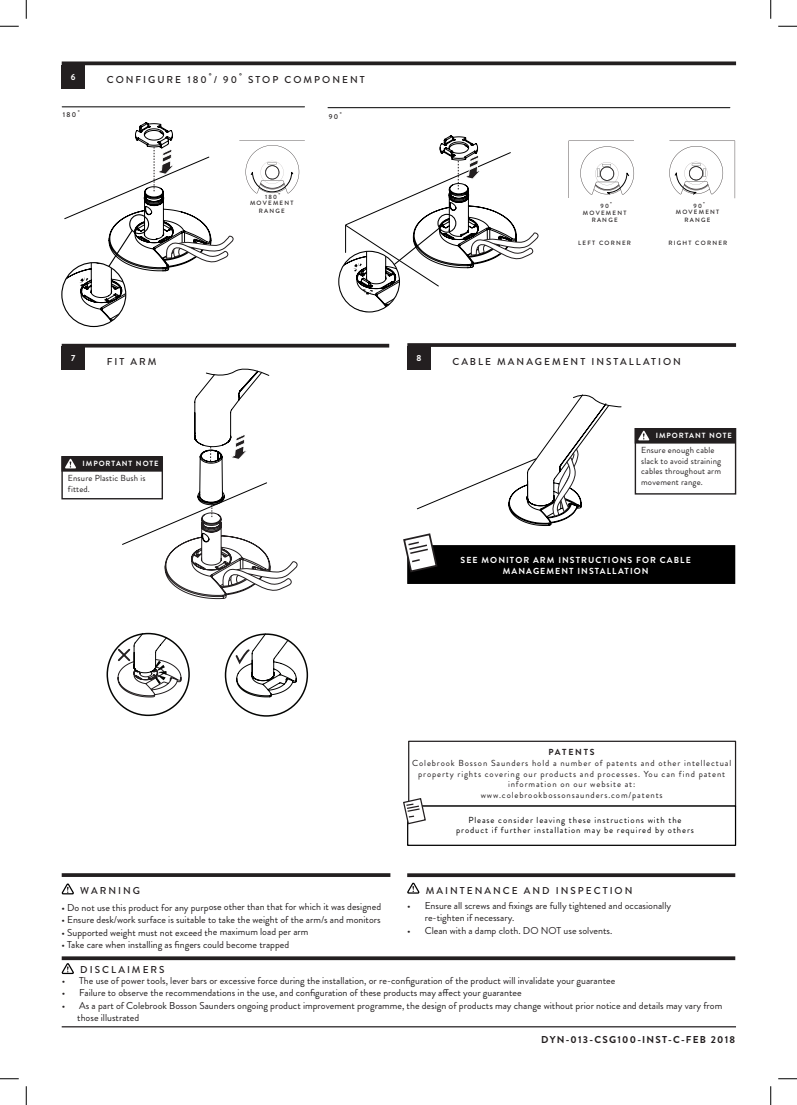
<style>
.page{position:relative;width:797px;height:1105px;background:#fff}
.page>*{position:absolute;margin:0;border:0;box-sizing:border-box;transform-origin:0 0}
.t1{font:10px/12.5px "Brandon Grotesque";color:#231f20}
.t2{font:500 10px "Brandon Grotesque";letter-spacing:.2em;color:#231f20}
.t3{font:700 10px "Brandon Grotesque";letter-spacing:.125em;color:#231f20}
.t4{font:8.75px/10.5px "Brandon Grotesque";letter-spacing:.1em;color:#231f20;text-align:center}
.t5{font:8.75px/10.5px "Brandon Grotesque";letter-spacing:.02em;color:#231f20}
.t6{font:8.75px/10.5px "Brandon Grotesque";letter-spacing:.1em;color:#000;text-align:center}
.t7{font:700 8.75px/10.5px "Brandon Grotesque";letter-spacing:.12em;color:#fff;text-align:center}
.t8{font:700 8.75px "Brandon Grotesque";letter-spacing:.2em;color:#231f20}
.t9{font:700 7.5px "Brandon Grotesque";letter-spacing:.125em;color:#fff}
.t10{font:500 7px "Brandon Grotesque";color:#231f20}
.t11{font:500 6.12px/7.4px "Brandon Grotesque";letter-spacing:.2em;color:#231f20;text-align:center}
</style>
<div class="page">
<div style="left:106px;top:633px;width:84px;height:83px;border:2px solid #040503;border-radius:50%"></div>
<svg style="left:62px;top:61px;width:674px;height:4px;background:#3d3a3a"></svg>
<div style="left:62px;top:65px;width:23px;height:23px;background:#231f20"></div>
<div style="left:634px;top:428px;width:102px;height:67px;border:1px solid #231f20"></div>
<div style="left:635px;top:429px;width:99px;height:14px;background:#231f20"></div>
<div style="left:634px;top:428px;width:101px;height:16px;border:1px solid #231f20"></div>
<svg style="left:638px;top:430px;width:11px;height:10px"></svg>
<div style="left:407px;top:545px;width:328px;height:39px;background:#000;border:1px solid #000"></div>
<svg style="left:403px;top:533px;width:35px;height:40px"></svg>
<svg style="left:62px;top:873px;width:328px;height:4px"></svg>
<svg style="left:62px;top:883px;width:12px;height:12px"></svg>
<svg style="left:62px;top:963px;width:12px;height:12px"></svg>
<svg style="left:407px;top:882px;width:13px;height:12px"></svg>
<svg style="left:62px;top:956px;width:673px;height:4px;background:#373435"></svg>
<svg style="left:407px;top:873px;width:328px;height:4px"></svg>
<hr style="left:62px;top:1026px;width:674px;height:1px;background:#231f20">
<svg style="left:407px;top:343px;width:329px;height:4px"></svg>
<div style="left:407px;top:347px;width:23px;height:23px;background:#231f20"></div>
<hr style="left:328px;top:107px;width:402px;height:1px;background:#000">
<hr style="left:62px;top:106px;width:242px;height:1px;background:#000">
<svg style="left:62px;top:344px;width:327px;height:4px"></svg>
<div style="left:62px;top:347px;width:23px;height:23px;background:#231f20"></div>
<svg style="left:568px;top:141px;width:66px;height:57px"></svg>
<svg style="left:669px;top:141px;width:66px;height:57px"></svg>
<svg style="left:62px;top:122px;width:243px;height:204px"></svg>
<svg style="left:339px;top:135px;width:199px;height:177px"></svg>
<svg style="left:416px;top:394px;width:206px;height:132px"></svg>
<svg style="left:121px;top:368px;width:176px;height:232px"></svg>
<div style="left:408px;top:741px;width:328px;height:66px;border:1px solid #231f20"></div>
<div style="left:407px;top:805px;width:329px;height:41px;background:#fff;border:1px solid #000"></div>
<svg style="left:403px;top:797px;width:23px;height:28px"></svg>
<svg style="left:116px;top:632px;width:66px;height:65px"></svg>
<div style="left:61px;top:456px;width:102px;height:43px;border:1px solid #231f20"></div>
<div style="left:62px;top:457px;width:99px;height:14px;background:#231f20"></div>
<div style="left:61px;top:456px;width:101px;height:16px;border:1px solid #231f20"></div>
<svg style="left:65px;top:458px;width:11px;height:10px"></svg>
<svg style="left:234px;top:634px;width:63px;height:64px"></svg>
<div style="left:225px;top:633px;width:83px;height:84px;border:2px solid #040503;border-radius:50%"></div>
<svg style="left:0;top:25px;width:19px;height:2px"></svg>
<svg style="left:778px;top:25px;width:19px;height:2px"></svg>
<svg style="left:0;top:1078px;width:19px;height:1px"></svg>
<svg style="left:778px;top:1078px;width:19px;height:1px"></svg>
<svg style="left:25px;top:0;width:2px;height:19px"></svg>
<svg style="left:25px;top:1086px;width:2px;height:19px"></svg>
<svg style="left:770px;top:0;width:1px;height:19px"></svg>
<svg style="left:770px;top:1086px;width:1px;height:19px"></svg>
<p class="t7" style="left:71px;top:72px;width:6px">6</p>
<p class="t10" style="left:63px;top:110px;width:19px">180˚</p>
<p class="t2" style="left:107px;top:73px;width:259px">CONFIGURE 180˚/ 90˚ STOP COMPONENT</p>
<p class="t10" style="left:329px;top:112px;width:15px">90˚</p>
<p class="t11" style="left:265px;top:193px;width:17px">180˚</p>
<p class="t11" style="left:250px;top:200px;width:45px">MOVEMENT<br>RANGE</p>
<p class="t7" style="left:71px;top:353px;width:6px">7</p>
<p class="t2" style="left:107px;top:355px;width:51px">FIT ARM</p>
<p class="t9" style="left:83px;top:458px;width:78px">IMPORTANT NOTE</p>
<p class="t5" style="left:68px;top:473px;width:79px">Ensure Plastic Bush is fitted.</p>
<p class="t11" style="left:600px;top:202px;width:13px">90˚</p>
<p class="t11" style="left:583px;top:209px;width:45px">MOVEMENT<br>RANGE</p>
<p class="t11" style="left:676px;top:202px;width:45px">90˚<br>MOVEMENT<br>RANGE</p>
<p class="t11" style="left:578px;top:239px;width:54px">LEFT CORNER</p>
<p class="t11" style="left:668px;top:239px;width:60px">RIGHT CORNER</p>
<p class="t7" style="left:416px;top:353px;width:6px">8</p>
<p class="t2" style="left:452px;top:354px;width:230px">CABLE MANAGEMENT INSTALLATION</p>
<p class="t9" style="left:656px;top:430px;width:78px">IMPORTANT NOTE</p>
<p class="t5" style="left:641px;top:445px;width:82px">Ensure enough cable slack to avoid straining cables throughout arm movement range.</p>
<p class="t7" style="left:460px;top:555px;width:232px">SEE MONITOR ARM INSTRUCTIONS FOR CABLE<br>MANAGEMENT INSTALLATION</p>
<p class="t8" style="left:548px;top:746px;width:48px">PATENTS</p>
<p class="t4" style="left:412px;top:758px;width:320px">Colebrook Bosson Saunders hold a number of patents and other intellectual property rights covering our products and processes. You can find patent information on our website at:<br>www.colebrookbossonsaunders.com/patents</p>
<p class="t6" style="left:456px;top:815px;width:239px">Please consider leaving these instructions with the product if further installation may be required by others</p>
<p class="t2" style="left:80px;top:883px;width:61px">WARNING</p>
<p class="t2" style="left:426px;top:883px;width:208px">MAINTENANCE AND INSPECTION</p>
<p class="t1" style="left:425px;top:899px;width:248px;text-indent:-18px">• Ensure all screws and fixings are fully tightened and occasionally re-tighten if necessary.</p>
<p class="t1" style="left:407px;top:924px;width:206px">• Clean with a damp cloth. DO NOT use solvents.</p>
<p class="t1" style="left:61px;top:901px;width:321px">• Do not use this product for any purpose other than that for which it was designed</p>
<p class="t1" style="left:61px;top:913px;width:321px">• Ensure desk/work surface is suitable to take the weight of the arm/s and monitors</p>
<p class="t1" style="left:61px;top:926px;width:248px">• Supported weight must not exceed the maximum load per arm</p>
<p class="t1" style="left:62px;top:938px;width:229px">• Take care when installing as fingers could become trapped</p>
<p class="t1" style="left:62px;top:974px;width:555px">• The use of power tools, lever bars or excessive force during the installation, or re-configuration of the product will invalidate your guarantee</p>
<p class="t1" style="left:62px;top:987px;width:461px">• Failure to observe the recommendations in the use, and configuration of these products may affect your guarantee</p>
<p class="t1" style="left:77px;top:999px;width:646px;text-indent:-16px">• As a part of Colebrook Bosson Saunders ongoing product improvement programme, the design of products may change without prior notice and details may vary from those illustrated</p>
<p class="t2" style="left:80px;top:963px;width:86px">DISCLAIMERS</p>
<p class="t3" style="left:541px;top:1032px;width:195px">DYN-013-CSG100-INST-C-FEB 2018</p>
</div>
